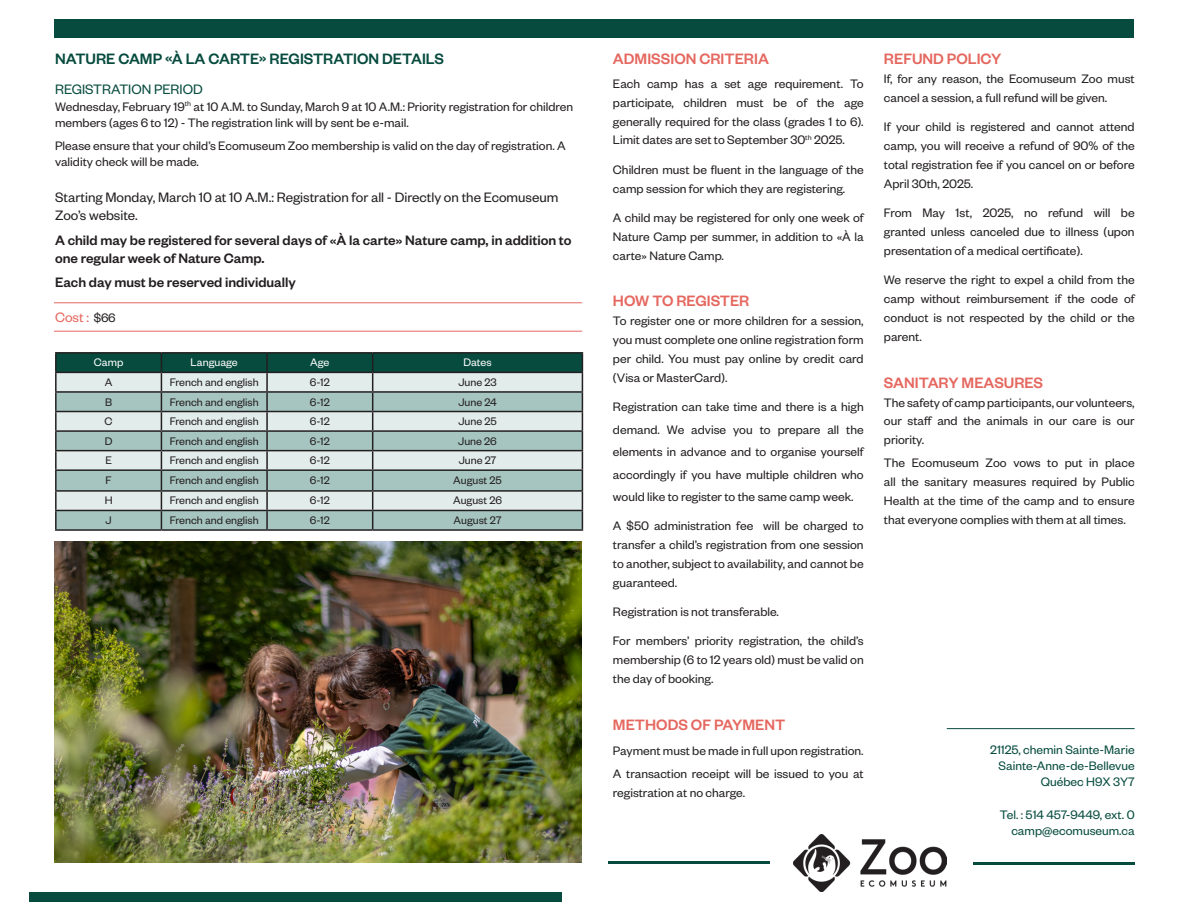
<style>
.page{position:relative;width:1188px;height:918px;background:#fff}
.page>*{position:absolute;margin:0;border:0;box-sizing:border-box;transform-origin:0 0}
.Sous-titre{font:500 16.5px "Founders Grotesk";color:#e56860}
.t1{font:500 16.5px "Founders Grotesk";color:#064b3e}
.t2{font:500 15px/18px "Founders Grotesk";color:#231f20}
.t3{font:15px/18px "Founders Grotesk";color:#231f20}
.t4{font:15px "Founders Grotesk";color:#064b3e}
.t5{font:15px "Founders Grotesk";color:#e56860}
.texte{font:13.5px/18.9px "Founders Grotesk";color:#231f20;text-align:justify}
.t6{font:13.5px "Founders Grotesk";color:#064b3e}
.t7{font:12px "Founders Grotesk";color:#231f20}
.t8{font:12px "Founders Grotesk";color:#fff}
.s1{font-size:13.5px;color:#231f20}
</style>
<div class="page">
<img style="left:54px;top:541px;width:528px;height:322px">
<div style="left:29px;top:892px;width:533px;height:10px;background:#064b3e"></div>
<img style="left:793px;top:835px;width:154px;height:57px">
<hr style="left:608px;top:861px;width:162px;height:2px;background:#064b3e">
<hr style="left:973px;top:863px;width:162px;height:2px;background:#064b3e">
<hr style="left:947px;top:728px;width:188px;height:1px;background:#064b3e">
<hr style="left:55px;top:352px;width:106px;height:2px;background:#231f20">
<hr style="left:161px;top:352px;width:106px;height:2px;background:#231f20">
<hr style="left:267px;top:352px;width:106px;height:2px;background:#231f20">
<hr style="left:373px;top:352px;width:210px;height:2px;background:#231f20">
<svg style="left:55px;top:353px;width:528px;height:176px;background:#a3bab6"></svg>
<hr style="left:55px;top:529px;width:106px;height:2px;background:#231f20">
<hr style="left:161px;top:529px;width:106px;height:2px;background:#231f20">
<hr style="left:267px;top:529px;width:106px;height:2px;background:#231f20">
<hr style="left:373px;top:529px;width:210px;height:2px;background:#231f20">
<hr style="left:54px;top:302px;width:528px;height:1px;background:#e56860">
<hr style="left:54px;top:331px;width:528px;height:1px;background:#e56860">
<div style="left:54px;top:19px;width:1080px;height:19px;background:#064b3e"></div>
<p class="t1" style="left:55px;top:49px;width:391px">NATURE CAMP «À LA CARTE» REGISTRATION DETAILS</p>
<p class="t4" style="left:55px;top:80px;width:149px">REGISTRATION PERIOD</p>
<p class="texte" style="left:55px;top:98px;width:520px;line-height:16.2px">Wednesday, February 19<sup>th</sup> at 10 A.M. to Sunday, March 9 at 10 A.M.: Priority registration for children members (ages 6 to 12) - The registration link will by sent be e-mail.</p>
<p class="texte" style="left:55px;top:137px;width:512px;line-height:16.2px">Please ensure that your child’s Ecomuseum Zoo membership is valid on the day of registration. A validity check will be made.</p>
<p class="t3" style="left:55px;top:187px;width:505px">Starting Monday, March 10 at 10 A.M.: Registration for all - Directly on the Ecomuseum<br>Zoo’s website.</p>
<p class="t2" style="left:55px;top:230px;width:518px">A child may be registered for several days of «À la carte» Nature camp, in addition to one regular week of Nature Camp.</p>
<p class="t2" style="left:55px;top:273px;width:242px">Each day must be reserved individually</p>
<p class="t5" style="left:55px;top:308px;width:62px">Cost : <span class="s1">$66</span></p>
<p class="t8" style="left:94px;top:355px;width:31px">Camp</p>
<p class="t8" style="left:191px;top:355px;width:49px">Language</p>
<p class="t8" style="left:310px;top:355px;width:21px">Age</p>
<p class="t8" style="left:463px;top:355px;width:30px">Dates</p>
<p class="t7" style="left:105px;top:375px;width:9px">A</p>
<p class="t7" style="left:170px;top:375px;width:91px">French and english</p>
<p class="t7" style="left:310px;top:375px;width:21px">6-12</p>
<p class="t7" style="left:458px;top:375px;width:40px">June 23</p>
<p class="t7" style="left:105px;top:394px;width:9px">B</p>
<p class="t7" style="left:170px;top:394px;width:91px">French and english</p>
<p class="t7" style="left:310px;top:394px;width:21px">6-12</p>
<p class="t7" style="left:458px;top:394px;width:40px">June 24</p>
<p class="t7" style="left:105px;top:414px;width:9px">C</p>
<p class="t7" style="left:170px;top:414px;width:91px">French and english</p>
<p class="t7" style="left:310px;top:414px;width:21px">6-12</p>
<p class="t7" style="left:458px;top:414px;width:40px">June 25</p>
<p class="t7" style="left:105px;top:433px;width:9px">D</p>
<p class="t7" style="left:170px;top:433px;width:91px">French and english</p>
<p class="t7" style="left:310px;top:433px;width:21px">6-12</p>
<p class="t7" style="left:458px;top:433px;width:40px">June 26</p>
<p class="t7" style="left:105px;top:453px;width:8px">E</p>
<p class="t7" style="left:170px;top:453px;width:91px">French and english</p>
<p class="t7" style="left:310px;top:453px;width:21px">6-12</p>
<p class="t7" style="left:459px;top:453px;width:39px">June 27</p>
<p class="t7" style="left:106px;top:473px;width:8px">F</p>
<p class="t7" style="left:170px;top:473px;width:91px">French and english</p>
<p class="t7" style="left:310px;top:473px;width:21px">6-12</p>
<p class="t7" style="left:453px;top:473px;width:50px">August 25</p>
<p class="t7" style="left:105px;top:493px;width:9px">H</p>
<p class="t7" style="left:170px;top:493px;width:91px">French and english</p>
<p class="t7" style="left:310px;top:493px;width:21px">6-12</p>
<p class="t7" style="left:453px;top:493px;width:50px">August 26</p>
<p class="t7" style="left:106px;top:513px;width:8px">J</p>
<p class="t7" style="left:170px;top:513px;width:91px">French and english</p>
<p class="t7" style="left:310px;top:513px;width:21px">6-12</p>
<p class="t7" style="left:454px;top:513px;width:49px">August 27</p>
<p class="Sous-titre" style="left:613px;top:49px;width:157px">ADMISSION CRITERIA</p>
<p class="texte" style="left:613px;top:73px;width:252px">Each camp has a set age requirement. To participate, children must be of the age generally required for the class (grades 1 to 6).<br>Limit dates are set to September 30<sup>th</sup> 2025.</p>
<p class="texte" style="left:613px;top:159px;width:252px">Children must be fluent in the language of the camp session for which they are registering.</p>
<p class="texte" style="left:613px;top:207px;width:252px">A child may be registered for only one week of Nature Camp per summer, in addition to «À la carte» Nature Camp.</p>
<p class="Sous-titre" style="left:613px;top:291px;width:138px">HOW TO REGISTER</p>
<p class="texte" style="left:613px;top:311px;width:252px">To register one or more children for a session, you must complete one online registration form per child. You must pay online by credit card (Visa or MasterCard).</p>
<p class="texte" style="left:613px;top:395px;width:252px;line-height:22.5px">Registration can take time and there is a high demand. We advise you to prepare all the elements in advance and to organise yourself accordingly if you have multiple children who would like to register to the same camp week.</p>
<p class="texte" style="left:613px;top:516px;width:252px">A $50 administration fee will be charged to transfer a child’s registration from one session to another, subject to availability, and cannot be guaranteed.</p>
<p class="texte" style="left:613px;top:602px;width:167px">Registration is not transferable.</p>
<p class="texte" style="left:613px;top:631px;width:252px">For members’ priority registration, the child’s membership (6 to 12 years old) must be valid on the day of booking.</p>
<p class="Sous-titre" style="left:613px;top:714px;width:174px">METHODS OF PAYMENT</p>
<p class="texte" style="left:613px;top:739px;width:252px;line-height:22.5px">Payment must be made in full upon registration.<br>A transaction receipt will be issued to you at</p>
<p class="texte" style="left:613px;top:782px;width:134px">registration at no charge.</p>
<p class="Sous-titre" style="left:884px;top:49px;width:119px">REFUND POLICY</p>
<p class="texte" style="left:884px;top:69px;width:252px">If, for any reason, the Ecomuseum Zoo must cancel a session, a full refund will be given.</p>
<p class="texte" style="left:884px;top:117px;width:252px">If your child is registered and cannot attend camp, you will receive a refund of 90% of the total registration fee if you cancel on or before April 30th, 2025.</p>
<p class="texte" style="left:884px;top:203px;width:252px">From May 1st, 2025, no refund will be granted unless canceled due to illness (upon presentation of a medical certificate).</p>
<p class="texte" style="left:884px;top:270px;width:252px">We reserve the right to expel a child from the camp without reimbursement if the code of conduct is not respected by the child or the parent.</p>
<p class="Sous-titre" style="left:884px;top:372px;width:161px">SANITARY MEASURES</p>
<p class="texte" style="left:884px;top:392px;width:252px">The safety of camp participants, our volunteers, our staff and the animals in our care is our priority.</p>
<p class="texte" style="left:884px;top:452px;width:252px">The Ecomuseum Zoo vows to put in place all the sanitary measures required by Public Health at the time of the camp and to ensure that everyone complies with them at all times.</p>
<p class="t6" style="left:990px;top:741px;width:146px">21125, chemin Sainte-Marie</p>
<p class="t6" style="left:999px;top:757px;width:138px">Sainte-Anne-de-Bellevue</p>
<p class="t6" style="left:1041px;top:774px;width:95px">Québec H9X 3Y7</p>
<p class="t6" style="left:1000px;top:806px;width:136px">Tel. : 514 457-9449, ext. 0</p>
<p class="t6" style="left:1011px;top:822px;width:125px">camp@ecomuseum.ca</p>
</div>
